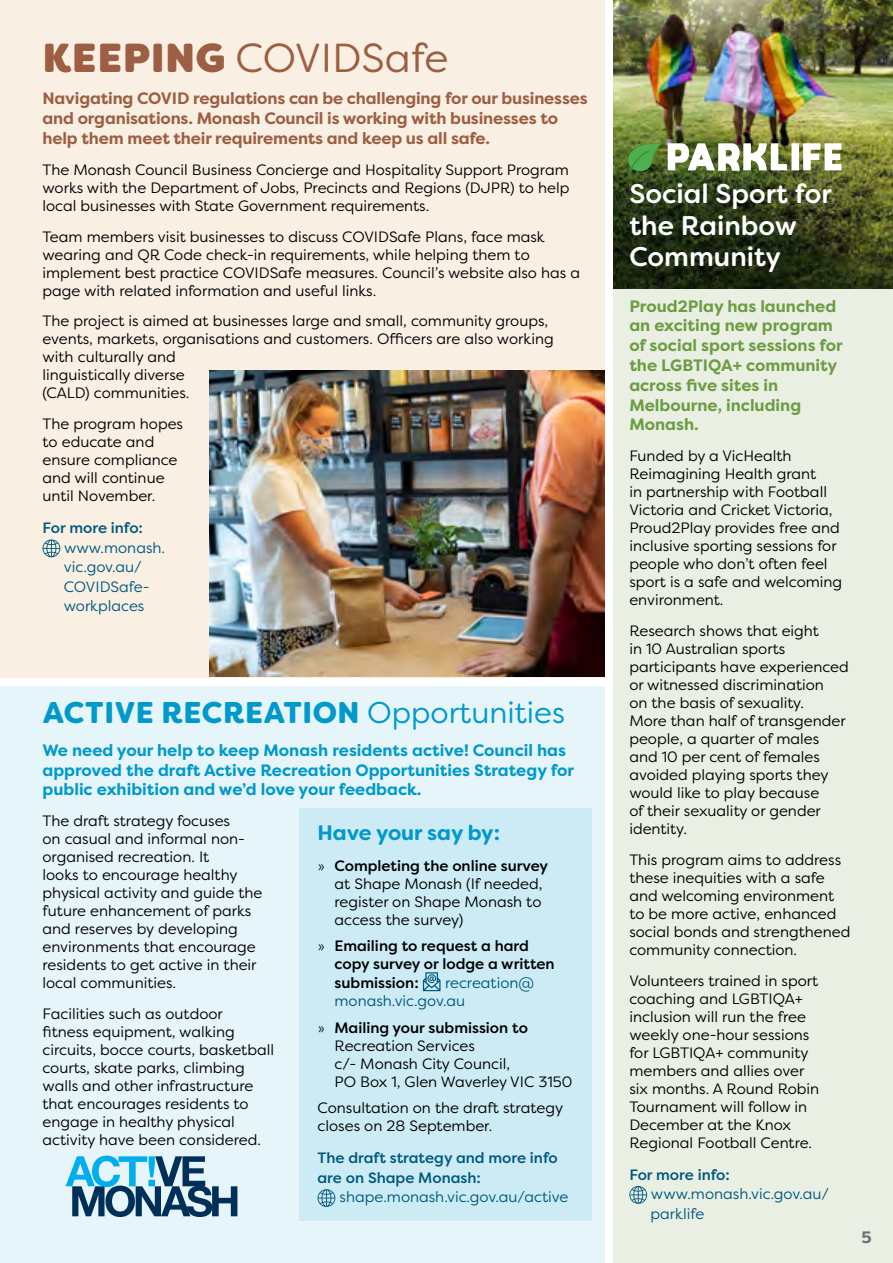
<style>
.page{position:relative;width:893px;height:1263px;background:#fff}
.page>*{position:absolute;margin:0;border:0;box-sizing:border-box;transform-origin:0 0}
.t1{font:40.5px "Filson Soft";color:#9c5f43}
.t2{font:900 30px "Filson Soft";letter-spacing:.02em;color:#09c}
.t3{font:500 27px/31.5px "Filson Soft";color:#fff}
.t4{font:700 21px "Filson Soft";color:#09c}
.First_Sentence{font:700 16.5px/19.8px "Filson Pro";letter-spacing:-.01em;color:#9c5f43}
.First_Sentence-2{font:700 16.5px/19.8px "Filson Pro";color:#09c}
.First_Sentence-3{font:700 16.5px/19.8px "Filson Pro";color:#6d9c43}
.t5{font:700 16.5px "Filson Pro";color:#6d6e71}
.Para_1{font:15px/18px "Filson Pro";color:#000}
.Bullet_Point{font:15px/18px "Filson Pro";color:#000}
.Para_1-2{font:15px/19.5px "Filson Pro";color:#00587e}
.Para_1-3{font:500 15px "Filson Pro";color:#00587e}
.Bullet_Point-2{font:500 15px/18.3px "Filson Pro";color:#000}
.Bullet_Point-3{font:15px/18px "Filson Pro";color:#00587e}
.s1{font-weight:800}
.s2{font-weight:400}
.s3{font-family:"Calibri";font-weight:300}
.s4{font-weight:500}
</style>
<div class="page">
<div style="left:0;top:686px;width:605px;height:577px;background:#e6f5fa"></div>
<div style="left:0;top:0;width:605px;height:678px;background:#f9f0e3"></div>
<div style="left:613px;top:0;width:280px;height:1263px;background:#e9efe3"></div>
<img style="left:614px;top:0;width:279px;height:288px">
<svg style="left:43px;top:539px;width:17px;height:18px"></svg>
<svg style="left:629px;top:1186px;width:18px;height:18px"></svg>
<svg style="left:628px;top:143px;width:32px;height:33px"></svg>
<svg style="left:668px;top:143px;width:119px;height:28px;background:#bac1a8"></svg>
<div style="left:791px;top:143px;width:8px;height:27px;background:#fff"></div>
<svg style="left:803px;top:143px;width:38px;height:27px"></svg>
<img style="left:209px;top:370px;width:396px;height:307px">
<div style="left:300px;top:808px;width:292px;height:412px;background:#ccebf5"></div>
<svg style="left:423px;top:972px;width:18px;height:19px"></svg>
<svg style="left:318px;top:1189px;width:17px;height:18px"></svg>
<svg style="left:66px;top:1155px;width:171px;height:62px"></svg>
<h1 class="t1" style="left:43px;top:32px;width:407px"><span class="s1">KEEPING</span> COVIDSafe</h1>
<h3 class="First_Sentence" style="left:43px;top:89px;width:547px">Navigating COVID regulations can be challenging for our businesses and organisations. Monash Council is working with businesses to help them meet their requirements and keep us all safe.</h3>
<p class="Para_1" style="left:43px;top:160px;width:528px;text-align:justify">The Monash Council Business Concierge and Hospitality Support Program works with the Department of Jobs, Precincts and Regions (DJPR) to help local businesses with State Government requirements.</p>
<p class="Para_1" style="left:43px;top:227px;width:539px">Team members visit businesses to discuss COVIDSafe Plans, face mask wearing and QR Code check-in requirements, while helping them to implement best practice COVIDSafe measures. Council’s website also has a page with related information and useful links.</p>
<p class="Para_1" style="left:43px;top:312px;width:513px">The project is aimed at businesses large and small, community groups, events, markets, organisations and customers. Officers are also working with culturally and<br>linguistically diverse<br>(CALD) communities.</p>
<p class="Para_1" style="left:43px;top:414px;width:142px">The program hopes to educate and ensure compliance and will continue until November.</p>
<p class="Para_1-3" style="left:43px;top:518px;width:102px">For more info:</p>
<p class="Para_1-2" style="left:64px;top:537px;width:103px">www.monash. vic.gov.au/<br>COVIDSafe&shy;workplaces</p>
<h1 class="t2" style="left:43px;top:693px;width:524px">ACTIVE RECREATION <span class="s2">Opportunities</span></h1>
<h3 class="First_Sentence-2" style="left:43px;top:740px;width:533px">We need your help to keep Monash residents active! Council has approved the draft Active Recreation Opportunities Strategy for public exhibition and we’d love your feedback.</h3>
<p class="Para_1" style="left:43px;top:811px;width:221px">The draft strategy focuses<br>on casual and informal non&shy;organised recreation. It<br>looks to encourage healthy physical activity and guide the future enhancement of parks and reserves by developing environments that encourage residents to get active in their local communities.</p>
<p class="Para_1" style="left:43px;top:1004px;width:233px">Facilities such as outdoor<br>fitness equipment, walking circuits, bocce courts, basketball courts, skate parks, climbing walls and other infrastructure that encourages residents to engage in healthy physical activity have been considered.</p>
<h1 class="t4" style="left:318px;top:819px;width:184px">Have your say by:</h1>
<p class="Bullet_Point" style="left:335px;top:856px;width:215px;text-indent:-17px"><span class="s3">»</span> <span class="s4">Completing the online survey </span>at Shape Monash (If needed, register on Shape Monash to access the survey)</p>
<p class="Bullet_Point-2" style="left:335px;top:937px;width:222px;text-indent:-17px"><span class="s3">»</span> Emailing to request a hard copy survey or lodge a written submission:</p>
<p class="Bullet_Point-3" style="left:335px;top:973px;width:201px;text-indent:110px">recreation@ monash.vic.gov.au</p>
<p class="Bullet_Point" style="left:335px;top:1018px;width:239px;text-indent:-17px"><span class="s3">»</span> <span class="s4">Mailing your submission to<br></span>Recreation Services<br>c/- Monash City Council,<br>PO Box 1, Glen Waverley VIC 3150</p>
<p class="Para_1" style="left:318px;top:1098px;width:247px">Consultation on the draft strategy closes on 28 September.</p>
<p class="Para_1-3" style="left:318px;top:1148px;width:242px">The draft strategy and more info</p>
<p class="Para_1-3" style="left:318px;top:1167px;width:165px">are on Shape Monash:</p>
<p class="Para_1-2" style="left:340px;top:1187px;width:230px">shape.monash.vic.gov.au/active</p>
<h1 class="t3" style="left:629px;top:178px;width:204px">Social Sport for the Rainbow<br>Community</h1>
<h3 class="First_Sentence-3" style="left:629px;top:296px;width:215px">Proud2Play has launched an exciting new program of social sport sessions for the LGBTIQA+ community across five sites in<br>Melbourne, including<br>Monash.</h3>
<p class="Para_1" style="left:629px;top:446px;width:214px">Funded by a VicHealth<br>Reimagining Health grant<br>in partnership with Football<br>Victoria and Cricket Victoria,<br>Proud2Play provides free and inclusive sporting sessions for people who don’t often feel sport is a safe and welcoming environment.</p>
<p class="Para_1" style="left:629px;top:621px;width:221px">Research shows that eight<br>in 10 Australian sports participants have experienced or witnessed discrimination<br>on the basis of sexuality.<br>More than half of transgender people, a quarter of males and 10 per cent of females avoided playing sports they would like to play because<br>of their sexuality or gender identity.</p>
<p class="Para_1" style="left:629px;top:850px;width:223px">This program aims to address these inequities with a safe and welcoming environment to be more active, enhanced social bonds and strengthened community connection.</p>
<p class="Para_1" style="left:629px;top:971px;width:191px">Volunteers trained in sport coaching and LGBTIQA+ inclusion will run the free weekly one-hour sessions for LGBTIQA+ community members and allies over six months. A Round Robin<br>Tournament will follow in<br>December at the Knox<br>Regional Football Centre.</p>
<p class="Para_1-3" style="left:629px;top:1164px;width:102px">For more info:</p>
<p class="Para_1-2" style="left:651px;top:1184px;width:180px">www.monash.vic.gov.au/ parklife</p>
<p class="t5" style="left:861px;top:1226px;width:12px">5</p>
</div>
